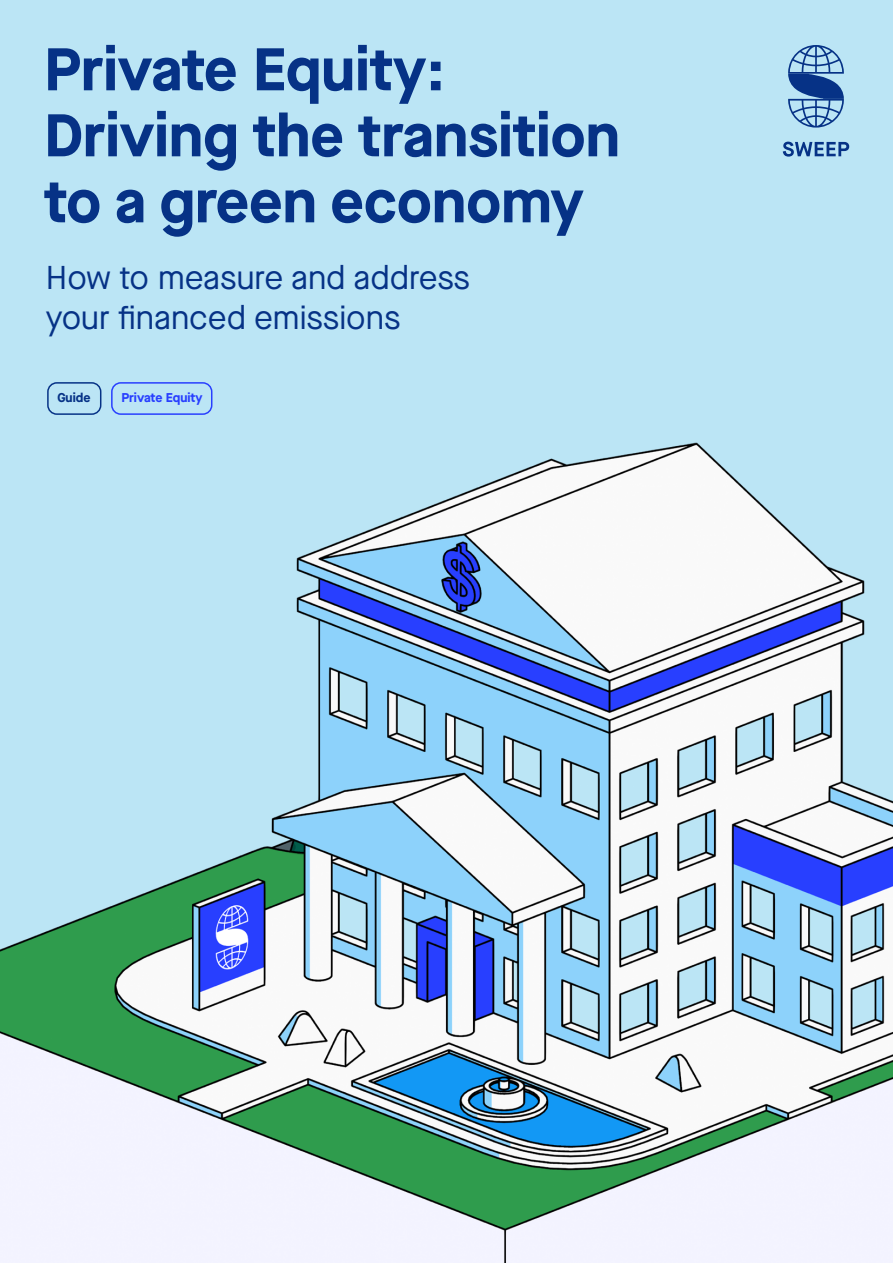
<style>
.page{position:relative;width:893px;height:1263px;background:#bbe5f5}
.page>*{position:absolute;margin:0;border:0;box-sizing:border-box;transform-origin:0 0}
.t1{font:700 60px/66px "Maison Neue";color:#063286}
.t2{font:33px/39.6px "Maison Neue";color:#063286}
.t3{font:700 12.75px "Maison Neue";color:#283fff}
.t4{font:700 12.75px "Maison Neue";color:#063286}
</style>
<div class="page">
<img style="left:0;top:383px;width:893px;height:880px">
<div style="left:47px;top:382px;width:54px;height:33px;border:2px solid #063286;border-radius:9px"></div>
<div style="left:111px;top:382px;width:101px;height:33px;border:2px solid #283fff;border-radius:9px"></div>
<svg style="left:783px;top:142px;width:66px;height:15px"></svg>
<svg style="left:788px;top:45px;width:56px;height:83px"></svg>
<p class="t1" style="left:44px;top:34px;width:577px">Private Equity:<br>Driving the transition to a green economy</p>
<p class="t2" style="left:46px;top:258px;width:426px">How to measure and address your financed emissions</p>
<p class="t4" style="left:57px;top:389px;width:35px">Guide</p>
<p class="t3" style="left:121px;top:389px;width:83px">Private Equity</p>
</div>
